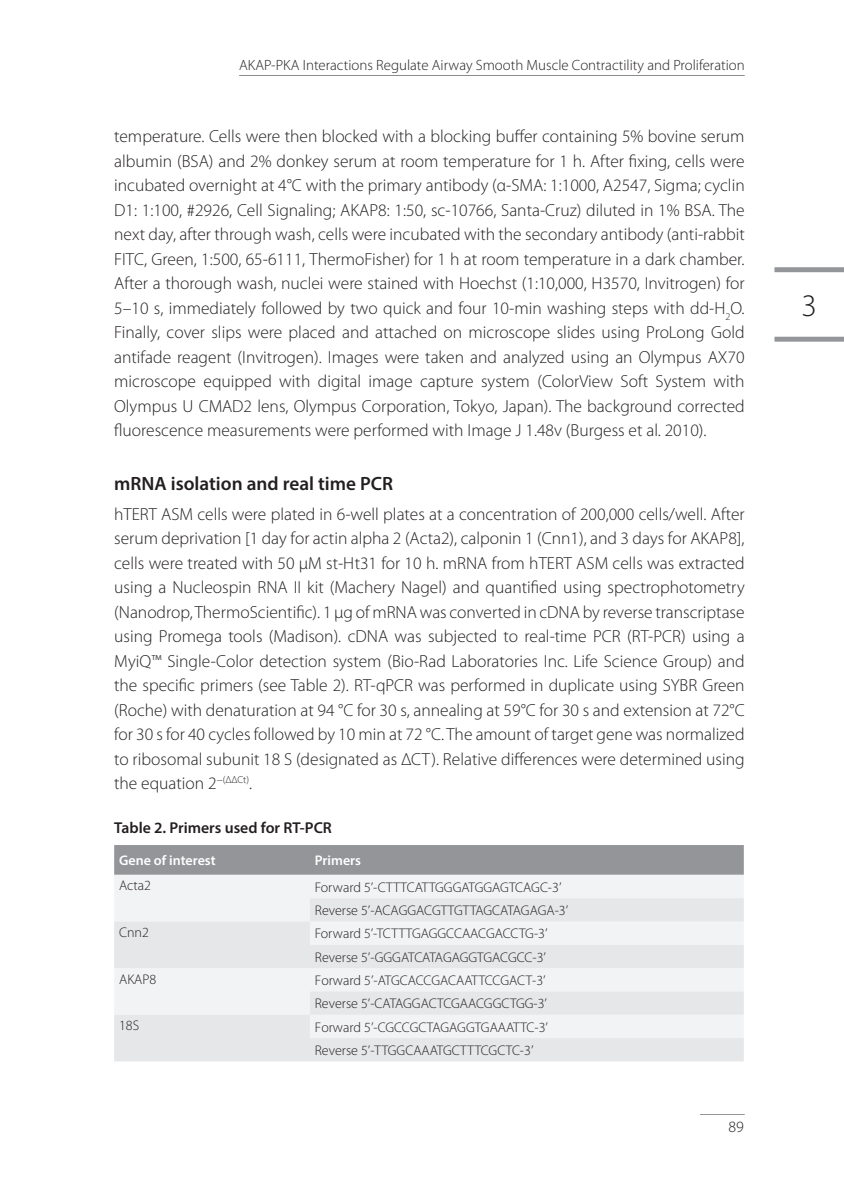
<style>
.page{position:relative;width:844px;height:1191px;background:#fff}
.page>*{position:absolute;margin:0;border:0;box-sizing:border-box;transform-origin:0 0}
.t1{font:300 31.5px "Myriad Pro";color:#231f20}
.t2{font:600 19.25px "Myriad Pro";color:#231f20}
.t3{font:300 17.5px/24.5px "Myriad Pro";color:#231f20;text-align:justify}
.t4{font:600 15.75px "Myriad Pro";color:#231f20}
.t5{font:300 15.75px "Myriad Pro";color:#231f20}
.t6{font:300 14.88px "Myriad Pro";color:#231f20}
.t7{font:300 14px/23.3px "Myriad Pro";color:#231f20}
.t8{font:600 14px "Myriad Pro";color:#fff}
</style>
<div class="page">
<hr style="left:239px;top:75px;width:505px;height:1px;background:#8a8c8f">
<hr style="left:699px;top:1114px;width:45px;height:1px;background:#939598">
<div style="left:774px;top:267px;width:69px;height:5px;background:#939598"></div>
<div style="left:774px;top:337px;width:69px;height:5px;background:#939598"></div>
<div style="left:114px;top:845px;width:629px;height:29px;background:#939598"></div>
<div style="left:114px;top:874px;width:629px;height:24px;background:#f2f3f4"></div>
<svg style="left:114px;top:898px;width:629px;height:163px;fill:#e6e7e9"></svg>
<p class="t6" style="left:239px;top:57px;width:507px">AKAP-PKA Interactions Regulate Airway Smooth Muscle Contractility and Proliferation</p>
<p class="t3" style="left:114px;top:124px;width:632px">temperature. Cells were then blocked with a blocking buffer containing 5% bovine serum albumin (BSA) and 2% donkey serum at room temperature for 1 h. After fixing, cells were incubated overnight at 4°C with the primary antibody (α-SMA: 1:1000, A2547, Sigma; cyclin D1: 1:100, #2926, Cell Signaling; AKAP8: 1:50, sc-10766, Santa-Cruz) diluted in 1% BSA. The next day, after through wash, cells were incubated with the secondary antibody (anti-rabbit FITC, Green, 1:500, 65-6111, ThermoFisher) for 1 h at room temperature in a dark chamber.<br>After a thorough wash, nuclei were stained with Hoechst (1:10,000, H3570, Invitrogen) for 5–10 s, immediately followed by two quick and four 10-min washing steps with dd-H<sub>2</sub>O.<br>Finally, cover slips were placed and attached on microscope slides using ProLong Gold antifade reagent (Invitrogen). Images were taken and analyzed using an Olympus AX70 microscope equipped with digital image capture system (ColorView Soft System with Olympus U CMAD2 lens, Olympus Corporation, Tokyo, Japan). The background corrected fluorescence measurements were performed with Image J 1.48v (Burgess et al. 2010).</p>
<p class="t2" style="left:114px;top:471px;width:280px">mRNA isolation and real time PCR</p>
<p class="t3" style="left:114px;top:502px;width:632px">hTERT ASM cells were plated in 6-well plates at a concentration of 200,000 cells/well. After serum deprivation [1 day for actin alpha 2 (Acta2), calponin 1 (Cnn1), and 3 days for AKAP8], cells were treated with 50 µM st-Ht31 for 10 h. mRNA from hTERT ASM cells was extracted using a Nucleospin RNA II kit (Machery Nagel) and quantified using spectrophotometry (Nanodrop, ThermoScientific). 1 µg of mRNA was converted in cDNA by reverse transcriptase using Promega tools (Madison). cDNA was subjected to real-time PCR (RT-PCR) using a MyiQ™ Single-Color detection system (Bio-Rad Laboratories Inc. Life Science Group) and the specific primers (see Table 2). RT-qPCR was performed in duplicate using SYBR Green (Roche) with denaturation at 94 °C for 30 s, annealing at 59°C for 30 s and extension at 72°C for 30 s for 40 cycles followed by 10 min at 72 °C. The amount of target gene was normalized to ribosomal subunit 18 S (designated as ΔCT). Relative differences were determined using the equation 2<sup>−(ΔΔCt)</sup>.</p>
<p class="t4" style="left:114px;top:817px;width:219px">Table 2. Primers used for RT-PCR</p>
<p class="t8" style="left:119px;top:851px;width:98px">Gene of interest</p>
<p class="t8" style="left:315px;top:851px;width:48px">Primers</p>
<p class="t7" style="left:119px;top:874px;width:33px">Acta2</p>
<p class="t7" style="left:315px;top:875px;width:255px">Forward 5’-CTTTCATTGGGATGGAGTCAGC-3’<br>Reverse 5’-ACAGGACGTTGTTAGCATAGAGA-3’</p>
<p class="t7" style="left:119px;top:921px;width:31px">Cnn2</p>
<p class="t7" style="left:315px;top:922px;width:234px">Forward 5’-TCTTTGAGGCCAACGACCTG-3’<br>Reverse 5’-GGGATCATAGAGGTGACGCC-3’</p>
<p class="t7" style="left:119px;top:967px;width:39px">AKAP8</p>
<p class="t7" style="left:315px;top:969px;width:234px">Forward 5’-ATGCACCGACAATTCCGACT-3’<br>Reverse 5’-CATAGGACTCGAACGGCTGG-3’</p>
<p class="t7" style="left:119px;top:1014px;width:22px">18S</p>
<p class="t7" style="left:315px;top:1015px;width:234px">Forward 5’-CGCCGCTAGAGGTGAAATTC-3’<br>Reverse 5’-TTGGCAAATGCTTTCGCTC-3’</p>
<p class="t5" style="left:728px;top:1118px;width:17px">89</p>
<h1 class="t1" style="left:801px;top:288px;width:17px">3</h1>
</div>
